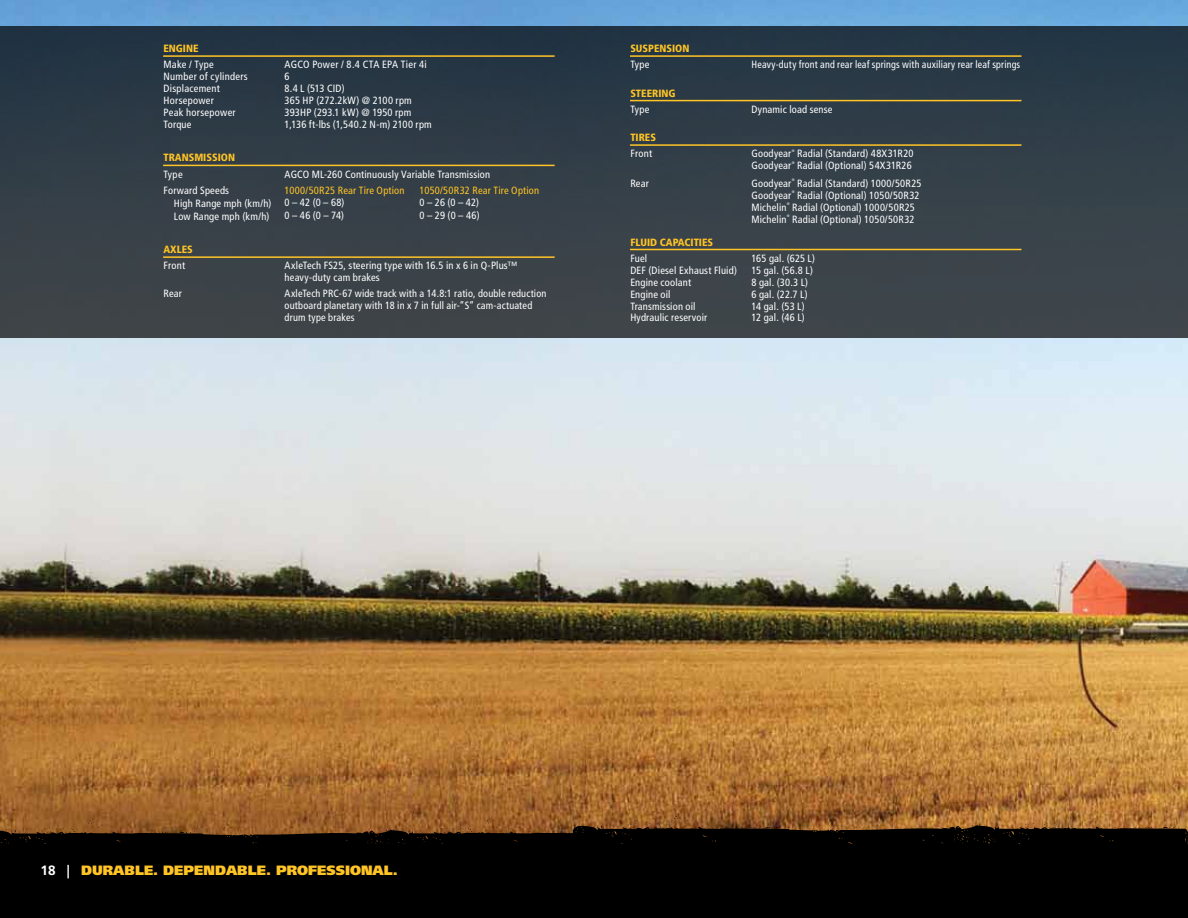
<style>
.page{position:relative;width:1188px;height:918px;background:#fff}
.page>*{position:absolute;margin:0;border:0;box-sizing:border-box;transform-origin:0 0}
.t1{font:900 13.5px "Frutiger LT Std";color:#ffc425}
.t2{font:condensed 10.5px/12px "Frutiger LT Std";letter-spacing:.015em;color:#fff}
.t3{font:900 condensed 10.5px "Frutiger LT Std";color:#ffc425}
.t4{font:condensed 10.5px "Frutiger LT Std";letter-spacing:.015em;color:#fff;scale:.95 1}
.t5{font:condensed 10.5px "Frutiger LT Std";letter-spacing:.015em;color:#ffc425}
.t6{font:condensed 3.75px "Frutiger LT Std";color:#fff}
.s1{font-weight:700;color:#fff}
</style>
<div class="page">
<img style="left:0;top:0;width:1188px;height:814px">
<div style="left:0;top:26px;width:1188px;height:312px;background:linear-gradient(to bottom,#233544,#43484a)"></div>
<div style="left:0;top:845px;width:1188px;height:73px;background:#000"></div>
<svg style="left:0;top:814px;width:1188px;height:31px;background:#543417"></svg>
<hr style="left:163px;top:55px;width:392px;height:2px;background:#ffc425">
<hr style="left:163px;top:256px;width:392px;height:2px;background:#ffc425">
<hr style="left:630px;top:249px;width:392px;height:1px;background:#ffc425">
<hr style="left:630px;top:144px;width:392px;height:2px;background:#ffc425">
<hr style="left:630px;top:55px;width:392px;height:2px;background:#ffc425">
<hr style="left:630px;top:100px;width:392px;height:1px;background:#ffc425">
<hr style="left:163px;top:165px;width:392px;height:1px;background:#ffc425">
<p class="t3" style="left:163px;top:42px;width:37px">ENGINE</p>
<p class="t2" style="left:163px;top:59px;width:52px">Make / Type</p>
<p class="t2" style="left:285px;top:59px;width:144px">AGCO Power / 8.4 CTA EPA Tier 4i</p>
<p class="t2" style="left:163px;top:71px;width:86px">Number of cylinders</p>
<p class="t2" style="left:285px;top:71px;width:7px">6</p>
<p class="t2" style="left:163px;top:83px;width:58px">Displacement</p>
<p class="t2" style="left:285px;top:83px;width:61px">8.4 L (513 CID)</p>
<p class="t2" style="left:163px;top:95px;width:52px">Horsepower</p>
<p class="t2" style="left:285px;top:95px;width:129px">365 HP (272.2kW) @ 2100 rpm</p>
<p class="t2" style="left:163px;top:107px;width:74px">Peak horsepower</p>
<p class="t2" style="left:285px;top:107px;width:128px">393HP (293.1 kW) @ 1950 rpm</p>
<p class="t2" style="left:163px;top:118px;width:30px">Torque</p>
<p class="t2" style="left:285px;top:118px;width:149px">1,136 ft-lbs (1,540.2 N-m) 2100 rpm</p>
<p class="t3" style="left:163px;top:152px;width:73px">TRANSMISSION</p>
<p class="t2" style="left:163px;top:168px;width:21px">Type</p>
<p class="t2" style="left:285px;top:168px;width:207px">AGCO ML-260 Continuously Variable Transmission</p>
<p class="t2" style="left:163px;top:184px;width:67px">Forward Speeds</p>
<p class="t5" style="left:285px;top:184px;width:121px">1000/50R25 Rear Tire Option</p>
<p class="t5" style="left:420px;top:184px;width:121px">1050/50R32 Rear Tire Option</p>
<p class="t2" style="left:174px;top:197px;width:99px">High Range mph (km/h)</p>
<p class="t2" style="left:285px;top:196px;width:61px">0 – 42 (0 – 68)</p>
<p class="t2" style="left:420px;top:196px;width:61px">0 – 26 (0 – 42)</p>
<p class="t2" style="left:174px;top:210px;width:97px">Low Range mph (km/h)</p>
<p class="t2" style="left:285px;top:209px;width:61px">0 – 46 (0 – 74)</p>
<p class="t2" style="left:420px;top:209px;width:61px">0 – 29 (0 – 46)</p>
<p class="t3" style="left:163px;top:243px;width:31px">AXLES</p>
<p class="t2" style="left:163px;top:260px;width:23px">Front</p>
<p class="t2" style="left:285px;top:260px;width:235px">AxleTech FS25, steering type with 16.5 in x 6 in Q-Plus™ heavy-duty cam brakes</p>
<p class="t2" style="left:163px;top:288px;width:20px">Rear</p>
<p class="t2" style="left:285px;top:288px;width:263px">AxleTech PRC-67 wide track with a 14.8:1 ratio, double reduction outboard planetary with 18 in x 7 in full air-”S” cam-actuated drum type brakes</p>
<p class="t3" style="left:630px;top:42px;width:61px">SUSPENSION</p>
<p class="t2" style="left:630px;top:59px;width:21px">Type</p>
<p class="t4" style="left:752px;top:59px;width:285px">Heavy-duty front and rear leaf springs with auxiliary rear leaf springs</p>
<p class="t3" style="left:630px;top:87px;width:47px">STEERING</p>
<p class="t2" style="left:630px;top:103px;width:21px">Type</p>
<p class="t2" style="left:751px;top:103px;width:83px">Dynamic load sense</p>
<p class="t3" style="left:630px;top:131px;width:27px">TIRES</p>
<p class="t2" style="left:630px;top:148px;width:23px">Front</p>
<p class="t2" style="left:751px;top:148px;width:41px">Goodyear</p>
<p class="t6" style="left:792px;top:149px;width:4px">®</p>
<p class="t2" style="left:797px;top:148px;width:118px">Radial (Standard) 48X31R20</p>
<p class="t2" style="left:751px;top:160px;width:41px">Goodyear</p>
<p class="t6" style="left:792px;top:161px;width:4px">®</p>
<p class="t2" style="left:797px;top:160px;width:116px">Radial (Optional) 54X31R26</p>
<p class="t2" style="left:630px;top:177px;width:20px">Rear</p>
<p class="t2" style="left:751px;top:177px;width:41px">Goodyear</p>
<p class="t6" style="left:792px;top:178px;width:4px">®</p>
<p class="t2" style="left:797px;top:177px;width:126px">Radial (Standard) 1000/50R25</p>
<p class="t2" style="left:751px;top:189px;width:41px">Goodyear</p>
<p class="t6" style="left:792px;top:190px;width:4px">®</p>
<p class="t2" style="left:797px;top:189px;width:124px">Radial (Optional) 1050/50R32</p>
<p class="t2" style="left:751px;top:201px;width:37px">Michelin</p>
<p class="t6" style="left:787px;top:202px;width:4px">®</p>
<p class="t2" style="left:792px;top:201px;width:124px">Radial (Optional) 1000/50R25</p>
<p class="t2" style="left:752px;top:213px;width:37px">Michelin</p>
<p class="t6" style="left:787px;top:214px;width:4px">®</p>
<p class="t2" style="left:792px;top:213px;width:124px">Radial (Optional) 1050/50R32</p>
<p class="t3" style="left:630px;top:236px;width:84px">FLUID CAPACITIES</p>
<p class="t2" style="left:630px;top:252px;width:18px">Fuel</p>
<p class="t2" style="left:751px;top:252px;width:65px">165 gal. (625 L)</p>
<p class="t2" style="left:630px;top:264px;width:108px">DEF (Diesel Exhaust Fluid)</p>
<p class="t2" style="left:751px;top:264px;width:63px">15 gal. (56.8 L)</p>
<p class="t2" style="left:630px;top:276px;width:62px">Engine coolant</p>
<p class="t2" style="left:751px;top:276px;width:58px">8 gal. (30.3 L)</p>
<p class="t2" style="left:630px;top:288px;width:42px">Engine oil</p>
<p class="t2" style="left:751px;top:288px;width:58px">6 gal. (22.7 L)</p>
<p class="t2" style="left:630px;top:300px;width:67px">Transmission oil</p>
<p class="t2" style="left:751px;top:300px;width:55px">14 gal. (53 L)</p>
<p class="t2" style="left:630px;top:312px;width:78px">Hydraulic reservoir</p>
<p class="t2" style="left:751px;top:312px;width:55px">12 gal. (46 L)</p>
<p class="t1" style="left:40px;top:862px;width:359px"><span class="s1">18 |</span> DURABLE. DEPENDABLE. PROFESSIONAL.</p>
</div>
